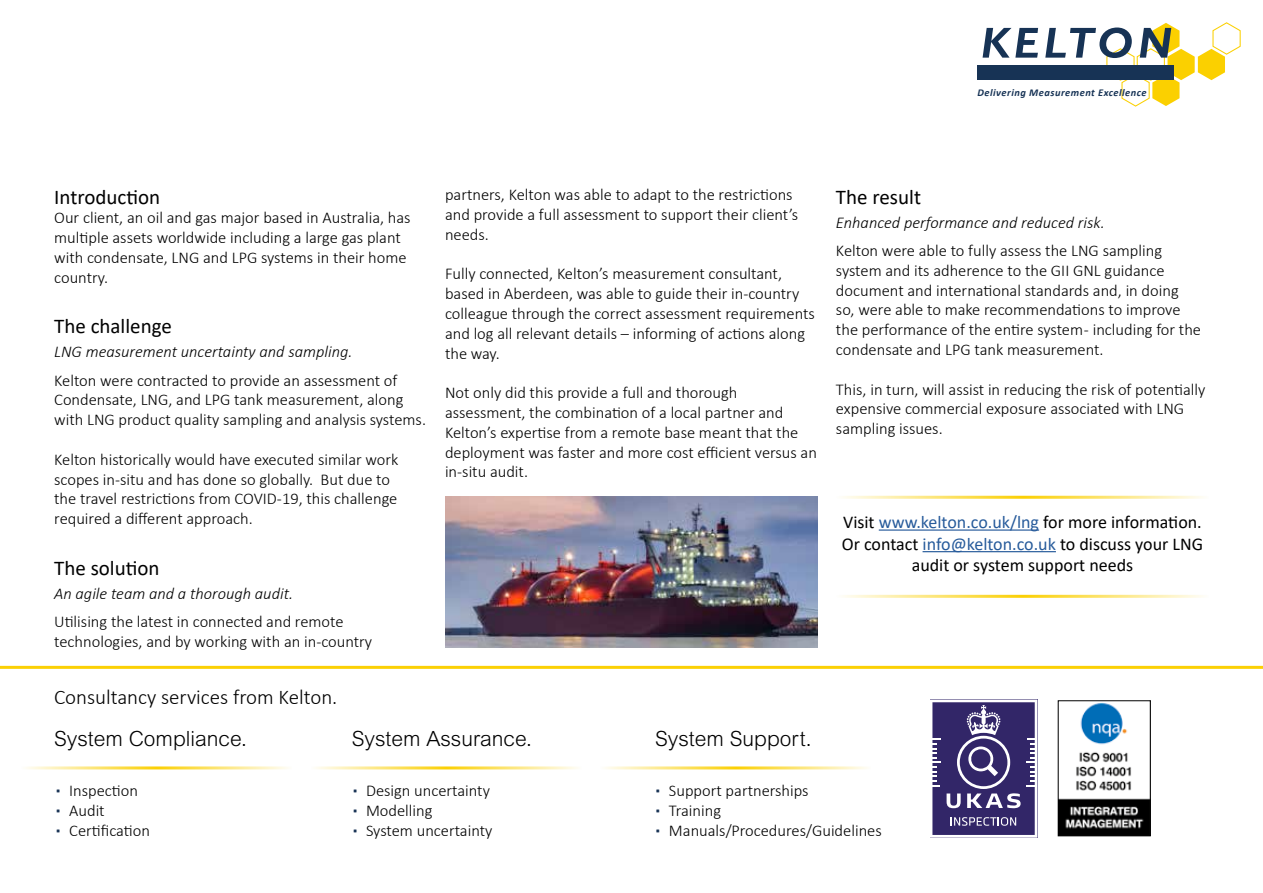
<style>
.page{position:relative;width:1263px;height:893px;background:#fff}
.page>*{position:absolute;margin:0;border:0;box-sizing:border-box;transform-origin:0 0}
.t1{font:300 21px "Arial MT Std";color:#000}
.t2{font:21px "Calibri";color:#000}
.t3{font:300 21px "Calibri";color:#000}
.t4{font:18px/21.6px "Calibri";color:#000;text-align:center}
.t5{font:300 16.5px/19.8px "Calibri";color:#000}
.t6{font:italic 300 16.5px "Calibri";color:#000}
.t7{font:italic 700 10.5px "Calibri";letter-spacing:.045em;color:#173355}
.s1{color:#275b9b}
.s2{color:#183355}
</style>
<div class="page">
<div style="left:977px;top:65px;width:196px;height:14px;background:#173355"></div>
<svg style="left:982px;top:28px;width:56px;height:30px"></svg>
<svg style="left:1045px;top:22px;width:196px;height:85px"></svg>
<hr style="left:879px;top:529px;width:160px;height:2px;background:#275b9b">
<hr style="left:922px;top:551px;width:134px;height:1px;background:#275b9b">
<hr style="left:310px;top:766px;width:272px;height:3px;background:#fbd004">
<hr style="left:600px;top:766px;width:271px;height:3px;background:#fbd004">
<hr style="left:21px;top:766px;width:271px;height:3px;background:#fbd004">
<hr style="left:0;top:666px;width:1263px;height:3px;background:#fbd004">
<hr style="left:836px;top:496px;width:373px;height:3px;background:#fbd004">
<hr style="left:836px;top:595px;width:373px;height:3px;background:#fbd004">
<svg style="left:930px;top:699px;width:107px;height:139px"></svg>
<img style="left:1060px;top:703px;width:88px;height:131px">
<div style="left:1058px;top:701px;width:92px;height:135px;border:1px solid #000"></div>
<img style="left:445px;top:496px;width:373px;height:151px">
<p class="t7" style="left:977px;top:85px;width:171px">Delivering Measurement Excellence</p>
<p class="t2" style="left:54px;top:182px;width:107px">Introduction</p>
<p class="t5" style="left:54px;top:208px;width:358px">Our client, an oil and gas major based in Australia, has multiple assets worldwide including a large gas plant with condensate, LNG and LPG systems in their home country.</p>
<p class="t2" style="left:54px;top:312px;width:119px">The challenge</p>
<p class="t6" style="left:54px;top:341px;width:300px">LNG measurement uncertainty and sampling.</p>
<p class="t5" style="left:54px;top:370px;width:373px">Kelton were contracted to provide an assessment of<br>Condensate, LNG, and LPG tank measurement, along with LNG product quality sampling and analysis systems.</p>
<p class="t5" style="left:54px;top:449px;width:346px">Kelton historically would have executed similar work scopes in-situ and has done so globally. But due to the travel restrictions from COVID-19, this challenge required a different approach.</p>
<p class="t2" style="left:54px;top:553px;width:107px">The solution</p>
<p class="t6" style="left:54px;top:583px;width:240px">An agile team and a thorough audit.</p>
<p class="t5" style="left:54px;top:611px;width:319px">Utilising the latest in connected and remote technologies, and by working with an in-country</p>
<p class="t3" style="left:54px;top:684px;width:285px">Consultancy services from Kelton.</p>
<p class="t5" style="left:445px;top:185px;width:355px">partners, Kelton was able to adapt to the restrictions and provide a full assessment to support their client’s needs.</p>
<p class="t5" style="left:445px;top:264px;width:371px">Fully connected, Kelton’s measurement consultant, based in Aberdeen, was able to guide their in-country colleague through the correct assessment requirements and log all relevant details – informing of actions along the way.</p>
<p class="t5" style="left:445px;top:383px;width:373px">Not only did this provide a full and thorough assessment, the combination of a local partner and Kelton’s expertise from a remote base meant that the deployment was faster and more cost efficient versus an in-situ audit.</p>
<p class="t1" style="left:54px;top:726px;width:195px">System Compliance.</p>
<p class="t1" style="left:352px;top:726px;width:182px">System Assurance.</p>
<p class="t1" style="left:655px;top:726px;width:158px">System Support.</p>
<p class="t2" style="left:836px;top:182px;width:87px">The result</p>
<p class="t6" style="left:836px;top:212px;width:270px">Enhanced performance and reduced risk.</p>
<p class="t5" style="left:836px;top:240px;width:367px">Kelton were able to fully assess the LNG sampling system and its adherence to the GII GNL guidance document and international standards and, in doing so, were able to make recommendations to improve the performance of the entire system - including for the condensate and LPG tank measurement.</p>
<p class="t5" style="left:836px;top:379px;width:371px">This, in turn, will assist in reducing the risk of potentially expensive commercial exposure associated with LNG sampling issues.</p>
<p class="t4" style="left:842px;top:511px;width:363px">Visit <span class="s1">www.kelton.co.uk/lng</span> for more information.<br>Or contact <span class="s1">info@kelton.co.uk</span> to discuss your LNG audit or system support needs</p>
<p class="t5" style="left:55px;top:781px;width:85px"><span class="s2">▪</span> Inspection</p>
<p class="t5" style="left:55px;top:800px;width:51px"><span class="s2">▪</span> Audit</p>
<p class="t5" style="left:55px;top:820px;width:97px"><span class="s2">▪</span> Certification</p>
<p class="t5" style="left:352px;top:781px;width:140px"><span class="s2">▪</span> Design uncertainty</p>
<p class="t5" style="left:352px;top:800px;width:82px"><span class="s2">▪</span> Modelling</p>
<p class="t5" style="left:352px;top:820px;width:142px"><span class="s2">▪</span> System uncertainty</p>
<p class="t5" style="left:655px;top:781px;width:155px"><span class="s2">▪</span> Support partnerships</p>
<p class="t5" style="left:655px;top:800px;width:68px"><span class="s2">▪</span> Training</p>
<p class="t5" style="left:655px;top:820px;width:229px"><span class="s2">▪</span> Manuals/Procedures/Guidelines</p>
</div>
